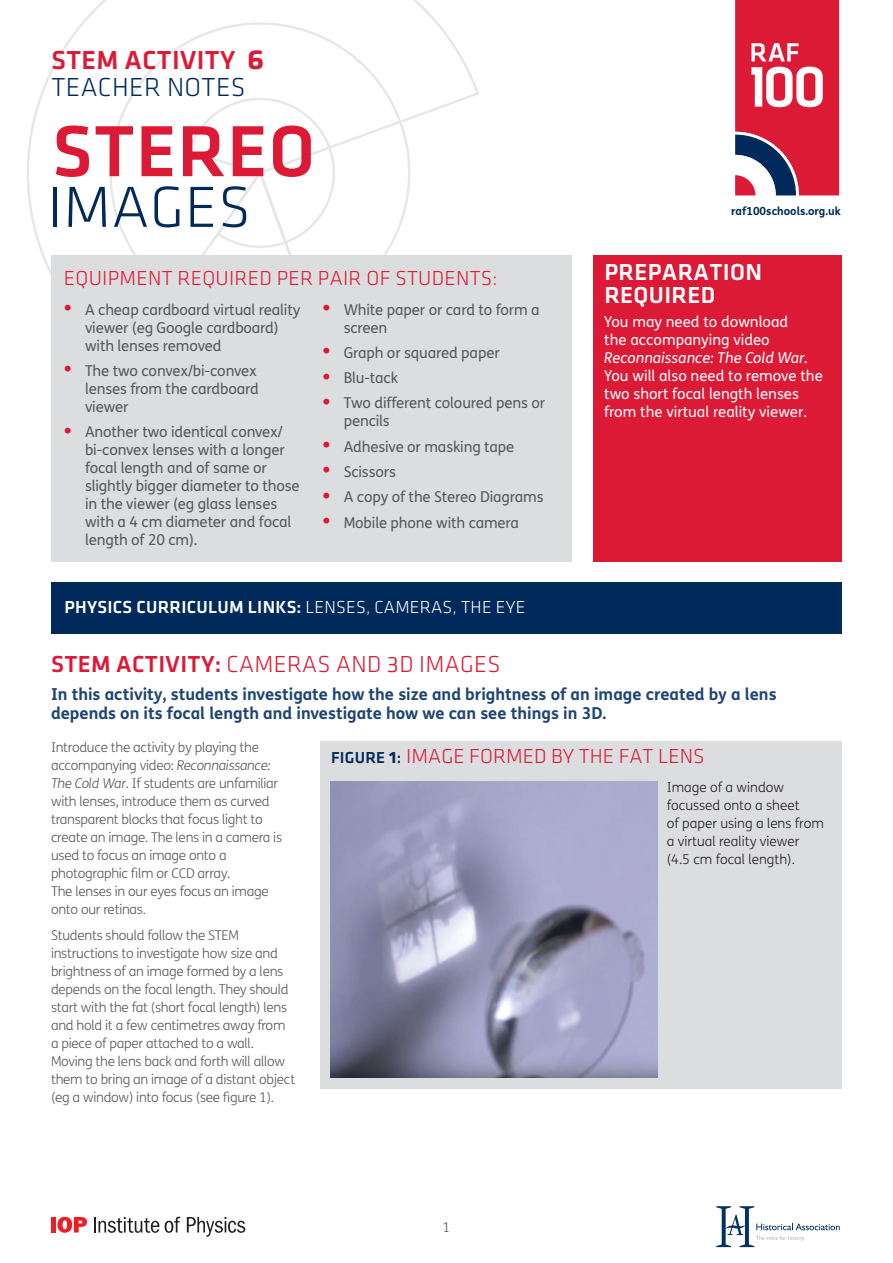
<style>
.page{position:relative;width:893px;height:1263px;background:#fff}
.page>*{position:absolute;margin:0;border:0;box-sizing:border-box;transform-origin:0 0}
.t1{font:75px "Klavika Med Caps SC";letter-spacing:.015em;color:#dc1a36}
.t2{font:60px "Klavika Light Caps SC";letter-spacing:.015em;color:#002a5b}
.t3{font:27px "Klavika Med Caps SC";letter-spacing:.015em;color:#dc1a36}
.t4{font:27px "Klavika Light Caps SC";letter-spacing:.015em;color:#002a5b}
.t5{font:24px "Klavika Light Caps SC";letter-spacing:.015em;color:#dc1a36}
.t6{font:24px/22.5px "Klavika Med Caps SC";letter-spacing:.015em;color:#fff}
.t7{font:21px "Klavika Light Caps SC";letter-spacing:.015em;color:#dc1a36}
.t8{font:18px "Klavika Med Caps SC";letter-spacing:.015em;color:#fff}
.t9{font:700 16.5px/19.5px "FS Me";color:#1f4573}
.t10{font:15px/18px "FS Me";letter-spacing:-.01em;color:#57585a}
.t11{font:15px/18px "FS Me";color:#fff}
.t12{font:italic 15px "FS Me";color:#fff}
.t13{font:300 13.5px/18px "FS Me";letter-spacing:-.02em;color:#57585a}
.t14{font:300 13.5px/18px "FS Me";color:#231f20}
.t15{font:700 11.25px "FS Me";color:#002a5b}
.s1{font-size:35.25px}
.s2{font-size:24px;color:#dc1a36}
.s3{font-family:"Klavika Light Caps SC"}
.s4{font-family:"Klavika Med Caps SC"}
.s5{font-size:28.5px}
.s6{font-family:"Klavika Med Caps SC";font-size:16.5px;color:#002a5b}
.s7{font-family:"Klavika Med Caps SC";color:#002a5b}
.s8{font-style:italic}
</style>
<div class="page">
<div style="left:51px;top:1217px;width:5px;height:15px;background:#ee1d23"></div>
<svg style="left:57px;top:1217px;width:30px;height:16px"></svg>
<svg style="left:94px;top:1217px;width:65px;height:16px"></svg>
<svg style="left:165px;top:1217px;width:15px;height:16px"></svg>
<svg style="left:187px;top:1217px;width:58px;height:19px"></svg>
<svg style="left:716px;top:1206px;width:124px;height:41px"></svg>
<svg style="left:27px;top:0;width:452px;height:275px"></svg>
<div style="left:732px;top:0;width:110px;height:198px;background:linear-gradient(to right,#fff,#fff)"></div>
<svg style="left:735px;top:0;width:104px;height:195px"></svg>
<div style="left:51px;top:255px;width:520px;height:306px;background:#dcdddf"></div>
<div style="left:321px;top:741px;width:521px;height:348px;background:#dcdddf"></div>
<div style="left:594px;top:255px;width:248px;height:306px;background:#dc1a36"></div>
<img style="left:331px;top:781px;width:327px;height:296px">
<div style="left:52px;top:583px;width:790px;height:51px;background:#002a5b"></div>
<h3 class="t3" style="left:51px;top:46px;width:215px">STEM ACTIVITY <span class="s1">6</span></h3>
<h3 class="t4" style="left:51px;top:73px;width:196px">TEACHER NOTES</h3>
<h1 class="t1" style="left:52px;top:111px;width:265px">STEREO</h1>
<h2 class="t2" style="left:48px;top:176px;width:205px">IMAGES</h2>
<h3 class="t7" style="left:64px;top:267px;width:435px">EQUIPMENT REQUIRED PER PAIR OF STUDENTS:</h3>
<p class="t10" style="left:85px;top:300px;width:217px;text-indent:-21px"><span class="s2">•</span> A cheap cardboard virtual reality viewer (eg Google cardboard) with lenses removed</p>
<p class="t10" style="left:85px;top:361px;width:175px;text-indent:-21px"><span class="s2">•</span> The two convex/bi-convex lenses from the cardboard viewer</p>
<p class="t10" style="left:85px;top:423px;width:216px;text-indent:-21px"><span class="s2">•</span> Another two identical convex/ bi-convex lenses with a longer focal length and of same or slightly bigger diameter to those in the viewer (eg glass lenses with a 4 cm diameter and focal length of 20 cm).</p>
<p class="t10" style="left:344px;top:300px;width:198px;text-indent:-21px"><span class="s2">•</span> White paper or card to form a screen</p>
<p class="t10" style="left:322px;top:343px;width:179px"><span class="s2">•</span> Graph or squared paper</p>
<p class="t10" style="left:322px;top:369px;width:77px"><span class="s2">•</span> Blu-tack</p>
<p class="t10" style="left:344px;top:394px;width:203px;text-indent:-21px"><span class="s2">•</span> Two different coloured pens or pencils</p>
<p class="t10" style="left:322px;top:437px;width:193px"><span class="s2">•</span> Adhesive or masking tape</p>
<p class="t10" style="left:322px;top:462px;width:75px"><span class="s2">•</span> Scissors</p>
<p class="t10" style="left:322px;top:488px;width:223px"><span class="s2">•</span> A copy of the Stereo Diagrams</p>
<p class="t10" style="left:322px;top:513px;width:198px"><span class="s2">•</span> Mobile phone with camera</p>
<h3 class="t8" style="left:65px;top:598px;width:462px">PHYSICS CURRICULUM LINKS: <span class="s3">LENSES, CAMERAS, THE EYE</span></h3>
<p class="t15" style="left:731px;top:202px;width:111px">raf100schools.org.uk</p>
<h3 class="t6" style="left:604px;top:261px;width:159px">PREPARATION<br>REQUIRED</h3>
<p class="t11" style="left:604px;top:313px;width:186px">You may need to download the accompanying video</p>
<p class="t12" style="left:604px;top:347px;width:205px">Reconnaissance: The Cold War.</p>
<p class="t11" style="left:604px;top:367px;width:220px">You will also need to remove the two short focal length lenses from the virtual reality viewer.</p>
<h3 class="t5" style="left:51px;top:651px;width:451px"><span class="s4">STEM ACTIVITY:</span> CAMERAS AND <span class="s5">3</span>D IMAGES</h3>
<p class="t9" style="left:51px;top:683px;width:727px">In this activity, students investigate how the size and brightness of an image created by a lens depends on its focal length and investigate how we can see things in 3D.</p>
<h3 class="t7" style="left:331px;top:745px;width:375px"><span class="s6">FIGURE</span> <span class="s7">1</span><span class="s6">:</span> IMAGE FORMED BY THE FAT LENS</h3>
<p class="t13" style="left:51px;top:737px;width:233px">Introduce the activity by playing the accompanying video: <span class="s8">Reconnaissance:<br>The Cold War</span>. If students are unfamiliar with lenses, introduce them as curved transparent blocks that focus light to create an image. The lens in a camera is used to focus an image onto a photographic film or CCD array.<br>The lenses in our eyes focus an image onto our retinas.</p>
<p class="t13" style="left:51px;top:926px;width:246px">Students should follow the STEM instructions to investigate how size and brightness of an image formed by a lens depends on the focal length. They should start with the fat (short focal length) lens and hold it a few centimetres away from a piece of paper attached to a wall.<br>Moving the lens back and forth will allow them to bring an image of a distant object (eg a window) into focus (see figure 1).</p>
<p class="t14" style="left:667px;top:777px;width:158px">Image of a window focussed onto a sheet<br>of paper using a lens from a virtual reality viewer (4.5 cm focal length).</p>
<p class="t13" style="left:443px;top:1218px;width:9px">1</p>
</div>
